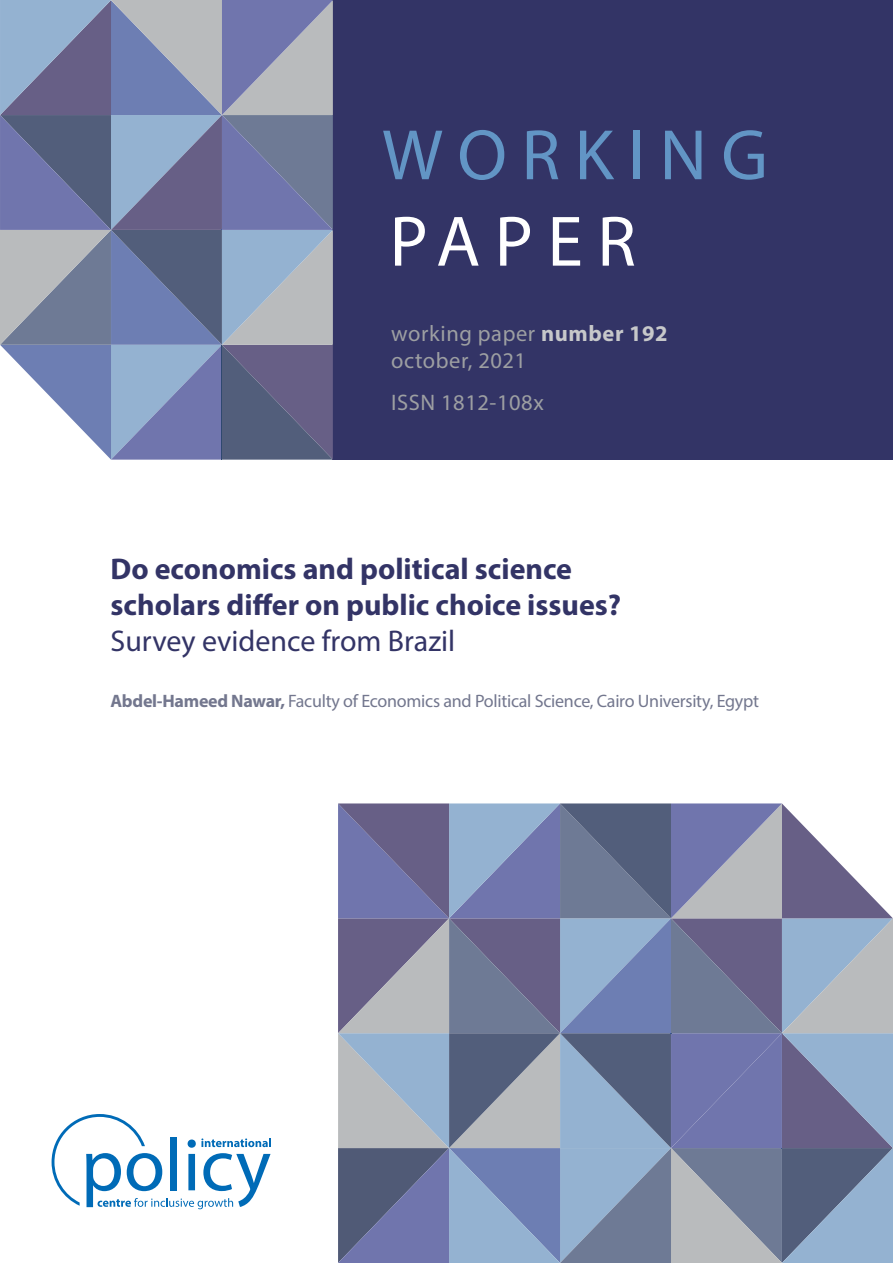
<style>
.page{position:relative;width:893px;height:1263px;background:#fff}
.page>*{position:absolute;margin:0;border:0;box-sizing:border-box;transform-origin:0 0}
.t1{font:72px "Myriad Pro";letter-spacing:.2em;color:#6295c5}
.t2{font:72px "Myriad Pro";letter-spacing:.2em;color:#fff}
.t3{font:700 30px/36px "Myriad Pro";color:#333466}
.t4{font:30px "Myriad Pro";color:#333466}
.t5{font:22.5px/27px "Myriad Pro";letter-spacing:.025em;color:#9d9fa2}
.t6{font:18px "Myriad Pro";letter-spacing:-.015em;color:#73778e}
.s1{font-weight:700;color:#c7c8ca}
.s2{font-weight:700}
</style>
<div class="page">
<div style="left:333px;top:0;width:560px;height:460px;background:#333466"></div>
<svg style="left:0;top:0;width:333px;height:460px;background:#838cac"></svg>
<svg style="left:338px;top:803px;width:555px;height:460px;background:#818baa"></svg>
<svg style="left:52px;top:1114px;width:219px;height:95px"></svg>
<h1 class="t1" style="left:382px;top:111px;width:387px">WORKING</h1>
<h1 class="t2" style="left:390px;top:197px;width:248px">PAPER</h1>
<p class="t5" style="left:391px;top:319px;width:278px">working paper <span class="s1">number 192 </span>october, 2021</p>
<p class="t5" style="left:391px;top:388px;width:154px">ISSN 1812-108x</p>
<h2 class="t3" style="left:111px;top:550px;width:512px">Do economics and political science scholars differ on public choice issues?</h2>
<h2 class="t4" style="left:111px;top:623px;width:346px">Survey evidence from Brazil</h2>
<p class="t6" style="left:111px;top:690px;width:650px"><span class="s2">Abdel-Hameed Nawar,</span> Faculty of Economics and Political Science, Cairo University, Egypt</p>
</div>
